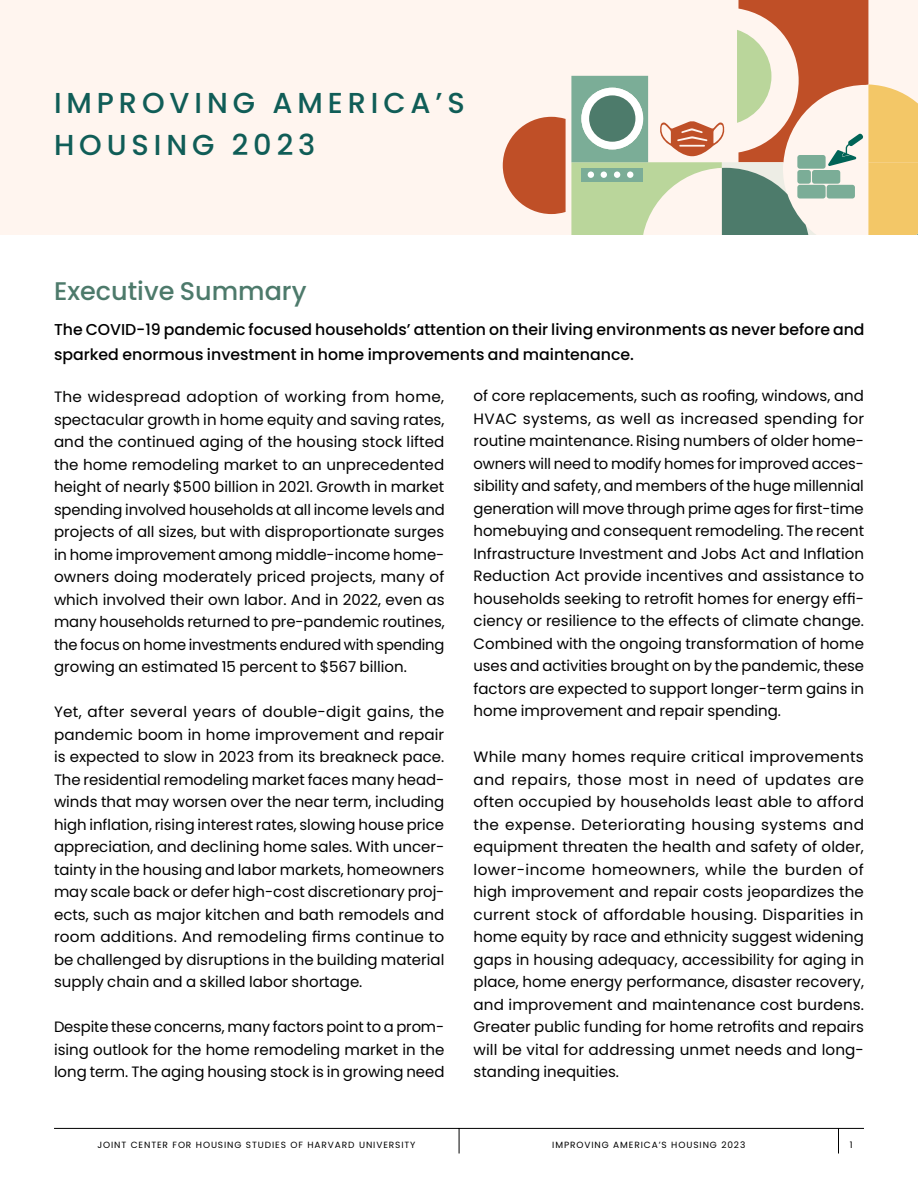
<style>
.page{position:relative;width:918px;height:1188px;background:#fff}
.page>*{position:absolute;margin:0;border:0;box-sizing:border-box;transform-origin:0 0}
.t1{font:500 28.8px/41.2px "Poppins";letter-spacing:.17em;color:#105d57}
.t2{font:500 25.5px "Poppins";color:#4d7a6b}
.Body_Copy{font:500 15.75px/25.5px "Poppins";color:#000}
.Body_Copy-2{font:15px/22.5px "Poppins";color:#000;text-align:justify}
.t3{font:9px "Poppins";letter-spacing:.1em;color:#000}
</style>
<div class="page">
<div style="left:0;top:0;width:918px;height:234px;background:#fff5ef"></div>
<svg style="left:503px;top:0;width:415px;height:234px"></svg>
<div style="left:797px;top:170px;width:14px;height:14px;background:#7bad97;border-radius:3px"></div>
<hr style="left:54px;top:1128px;width:392px;height:1px;background:#000">
<hr style="left:446px;top:1128px;width:393px;height:1px;background:#000">
<svg style="left:459px;top:1129px;width:1px;height:25px"></svg>
<svg style="left:838px;top:1128px;width:26px;height:26px"></svg>
<h1 class="t1" style="left:54px;top:83px;width:412px">IMPROVING AMERICA’S<br>HOUSING 2023</h1>
<h1 class="t2" style="left:54px;top:276px;width:254px">Executive Summary</h1>
<p class="Body_Copy" style="left:54px;top:317px;width:812px">The COVID-19 pandemic focused households’ attention on their living environments as never before and sparked enormous investment in home improvements and maintenance.</p>
<p class="Body_Copy-2" style="left:54px;top:386px;width:392px">The widespread adoption of working from home, spectacular growth in home equity and saving rates, and the continued aging of the housing stock lifted the home remodeling market to an unprecedented height of nearly $500 billion in 2021. Growth in market spending involved households at all income levels and projects of all sizes, but with disproportionate surges in home improvement among middle-income home&shy;owners doing moderately priced projects, many of which involved their own labor. And in 2022, even as many households returned to pre-pandemic routines, the focus on home investments endured with spending growing an estimated 15 percent to $567 billion.</p>
<p class="Body_Copy-2" style="left:54px;top:701px;width:392px">Yet, after several years of double-digit gains, the pandemic boom in home improvement and repair is expected to slow in 2023 from its breakneck pace.<br>The residential remodeling market faces many head&shy;winds that may worsen over the near term, including high inflation, rising interest rates, slowing house price appreciation, and declining home sales. With uncer&shy;tainty in the housing and labor markets, homeowners may scale back or defer high-cost discretionary proj&shy;ects, such as major kitchen and bath remodels and room additions. And remodeling firms continue to be challenged by disruptions in the building material supply chain and a skilled labor shortage.</p>
<p class="Body_Copy-2" style="left:54px;top:1016px;width:392px">Despite these concerns, many factors point to a prom&shy;ising outlook for the home remodeling market in the long term. The aging housing stock is in growing need</p>
<p class="Body_Copy-2" style="left:474px;top:385px;width:392px">of core replacements, such as roofing, windows, and HVAC systems, as well as increased spending for routine maintenance. Rising numbers of older home&shy;owners will need to modify homes for improved acces&shy;sibility and safety, and members of the huge millennial generation will move through prime ages for first-time homebuying and consequent remodeling. The recent Infrastructure Investment and Jobs Act and Inflation Reduction Act provide incentives and assistance to households seeking to retrofit homes for energy effi&shy;ciency or resilience to the effects of climate change.<br>Combined with the ongoing transformation of home uses and activities brought on by the pandemic, these factors are expected to support longer-term gains in home improvement and repair spending.</p>
<p class="Body_Copy-2" style="left:474px;top:746px;width:392px">While many homes require critical improvements and repairs, those most in need of updates are often occupied by households least able to afford the expense. Deteriorating housing systems and equipment threaten the health and safety of older, lower-income homeowners, while the burden of high improvement and repair costs jeopardizes the current stock of affordable housing. Disparities in home equity by race and ethnicity suggest widening gaps in housing adequacy, accessibility for aging in place, home energy performance, disaster recovery, and improvement and maintenance cost burdens.<br>Greater public funding for home retrofits and repairs will be vital for addressing unmet needs and long&shy;standing inequities.</p>
<p class="t3" style="left:97px;top:1140px;width:320px">JOINT CENTER FOR HOUSING STUDIES OF HARVARD UNIVERSITY</p>
<p class="t3" style="left:552px;top:1140px;width:195px">IMPROVING AMERICA’S HOUSING 2023</p>
<p class="t3" style="left:850px;top:1140px;width:4px">1</p>
</div>
